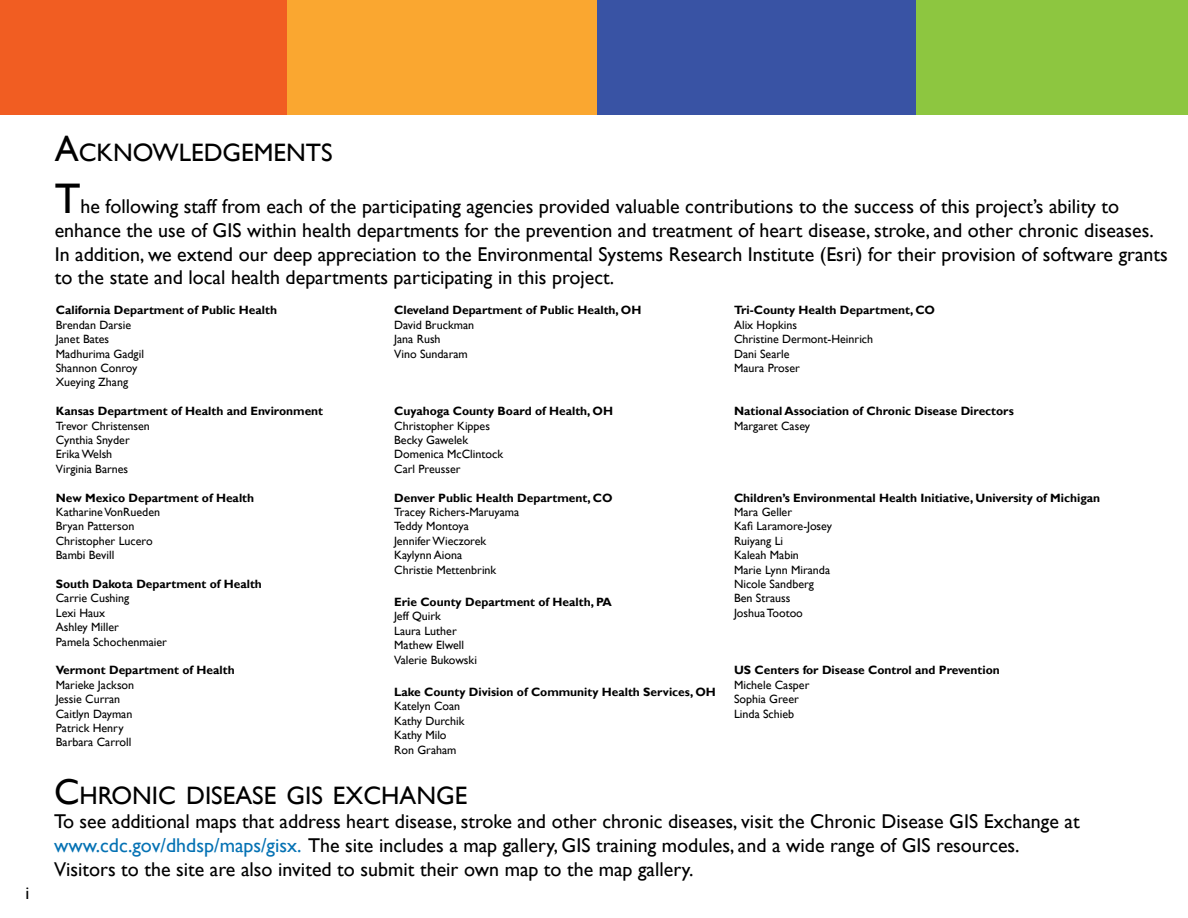
<style>
.page{position:relative;width:1188px;height:918px;background:#fff}
.page>*{position:absolute;margin:0;border:0;box-sizing:border-box;transform-origin:0 0}
.t1{font:25.2px "Gill Sans";color:#000}
.t2{font:19.95px/24px "Gill Sans";color:#000}
.t3{font:18px "Gill Sans";color:#000}
.t4{font:12px/14.4px "Gill Sans";color:#000}
.t5{font:700 12px "Gill Sans";color:#000}
.s1{font-size:36px}
.s2{font-size:42.75px}
.s3{color:#0572b4}
</style>
<div class="page">
<div style="left:0;top:0;width:291px;height:114px;background:#f15d22"></div>
<div style="left:287px;top:0;width:317px;height:114px;background:#faa730"></div>
<div style="left:905px;top:0;width:283px;height:114px;background:#8dc640"></div>
<div style="left:598px;top:0;width:318px;height:114px;background:#3953a4"></div>
<h3 class="t3" style="left:25px;top:883px;width:5px">i</h3>
<h2 class="t1" style="left:55px;top:138px;width:279px"><span class="s1">A</span>CKNOWLEDGEMENTS</h2>
<p class="t2" style="left:55px;top:194px;width:1115px"><span class="s2">T</span>he following staff from each of the participating agencies provided valuable contributions to the success of this project’s ability to enhance the use of GIS within health departments for the prevention and treatment of heart disease, stroke, and other chronic diseases.<br>In addition, we extend our deep appreciation to the Environmental Systems Research Institute (Esri) for their provision of software grants to the state and local health departments participating in this project.</p>
<h3 class="t5" style="left:56px;top:303px;width:223px">California Department of Public Health</h3>
<p class="t4" style="left:56px;top:318px;width:90px">Brendan Darsie<br>Janet Bates<br>Madhurima Gadgil<br>Shannon Conroy<br>Xueying Zhang</p>
<h3 class="t5" style="left:56px;top:404px;width:269px">Kansas Department of Health and Environment</h3>
<p class="t4" style="left:56px;top:419px;width:96px">Trevor Christensen<br>Cynthia Snyder<br>Erika Welsh<br>Virginia Barnes</p>
<h3 class="t5" style="left:56px;top:490px;width:200px">New Mexico Department of Health</h3>
<p class="t4" style="left:56px;top:505px;width:106px">Katharine VonRueden<br>Bryan Patterson<br>Christopher Lucero<br>Bambi Bevill</p>
<h3 class="t5" style="left:56px;top:577px;width:208px">South Dakota Department of Health</h3>
<p class="t4" style="left:56px;top:591px;width:113px">Carrie Cushing<br>Lexi Haux<br>Ashley Miller<br>Pamela Schochenmaier</p>
<h3 class="t5" style="left:56px;top:663px;width:180px">Vermont Department of Health</h3>
<p class="t4" style="left:56px;top:678px;width:80px">Marieke Jackson<br>Jessie Curran<br>Caitlyn Dayman<br>Patrick Henry<br>Barbara Carroll</p>
<h3 class="t5" style="left:394px;top:303px;width:249px">Cleveland Department of Public Health, OH</h3>
<p class="t4" style="left:394px;top:318px;width:81px">David Bruckman<br>Jana Rush<br>Vino Sundaram</p>
<h3 class="t5" style="left:734px;top:303px;width:203px">Tri-County Health Department, CO</h3>
<p class="t4" style="left:734px;top:318px;width:141px">Alix Hopkins<br>Christine Dermont-Heinrich<br>Dani Searle<br>Maura Proser</p>
<h3 class="t5" style="left:734px;top:404px;width:281px">National Association of Chronic Disease Directors</h3>
<p class="t4" style="left:734px;top:419px;width:78px">Margaret Casey</p>
<h3 class="t5" style="left:394px;top:404px;width:220px">Cuyahoga County Board of Health, OH</h3>
<p class="t4" style="left:394px;top:419px;width:110px">Christopher Kippes<br>Becky Gawelek<br>Domenica McClintock<br>Carl Preusser</p>
<h3 class="t5" style="left:394px;top:490px;width:220px">Denver Public Health Department, CO</h3>
<p class="t4" style="left:394px;top:505px;width:127px">Tracey Richers-Maruyama<br>Teddy Montoya<br>Jennifer Wieczorek<br>Kaylynn Aiona<br>Christie Mettenbrink</p>
<h3 class="t5" style="left:394px;top:595px;width:219px">Erie County Department of Health, PA</h3>
<p class="t4" style="left:394px;top:609px;width:84px">Jeff Quirk<br>Laura Luther<br>Mathew Elwell<br>Valerie Bukowski</p>
<h3 class="t5" style="left:394px;top:685px;width:323px">Lake County Division of Community Health Services, OH</h3>
<p class="t4" style="left:394px;top:699px;width:72px">Katelyn Coan<br>Kathy Durchik<br>Kathy Milo<br>Ron Graham</p>
<h3 class="t5" style="left:734px;top:490px;width:368px">Children’s Environmental Health Initiative, University of Michigan</h3>
<p class="t4" style="left:734px;top:505px;width:60px">Mara Geller</p>
<p class="t4" style="left:734px;top:519px;width:100px">Kafi Laramore-Josey</p>
<p class="t4" style="left:734px;top:534px;width:98px">Ruiyang Li<br>Kaleah Mabin<br>Marie Lynn Miranda<br>Nicole Sandberg<br>Ben Strauss<br>Joshua Tootoo</p>
<h3 class="t5" style="left:734px;top:663px;width:267px">US Centers for Disease Control and Prevention</h3>
<p class="t4" style="left:734px;top:678px;width:77px">Michele Casper<br>Sophia Greer<br>Linda Schieb</p>
<h2 class="t1" style="left:54px;top:781px;width:415px"><span class="s1">C</span>HRONIC DISEASE GIS EXCHANGE</h2>
<p class="t2" style="left:54px;top:809px;width:1027px">To see additional maps that address heart disease, stroke and other chronic diseases, visit the Chronic Disease GIS Exchange at <span class="s3">www.cdc.gov/dhdsp/maps/gisx.</span> The site includes a map gallery, GIS training modules, and a wide range of GIS resources.<br>Visitors to the site are also invited to submit their own map to the map gallery.</p>
</div>
